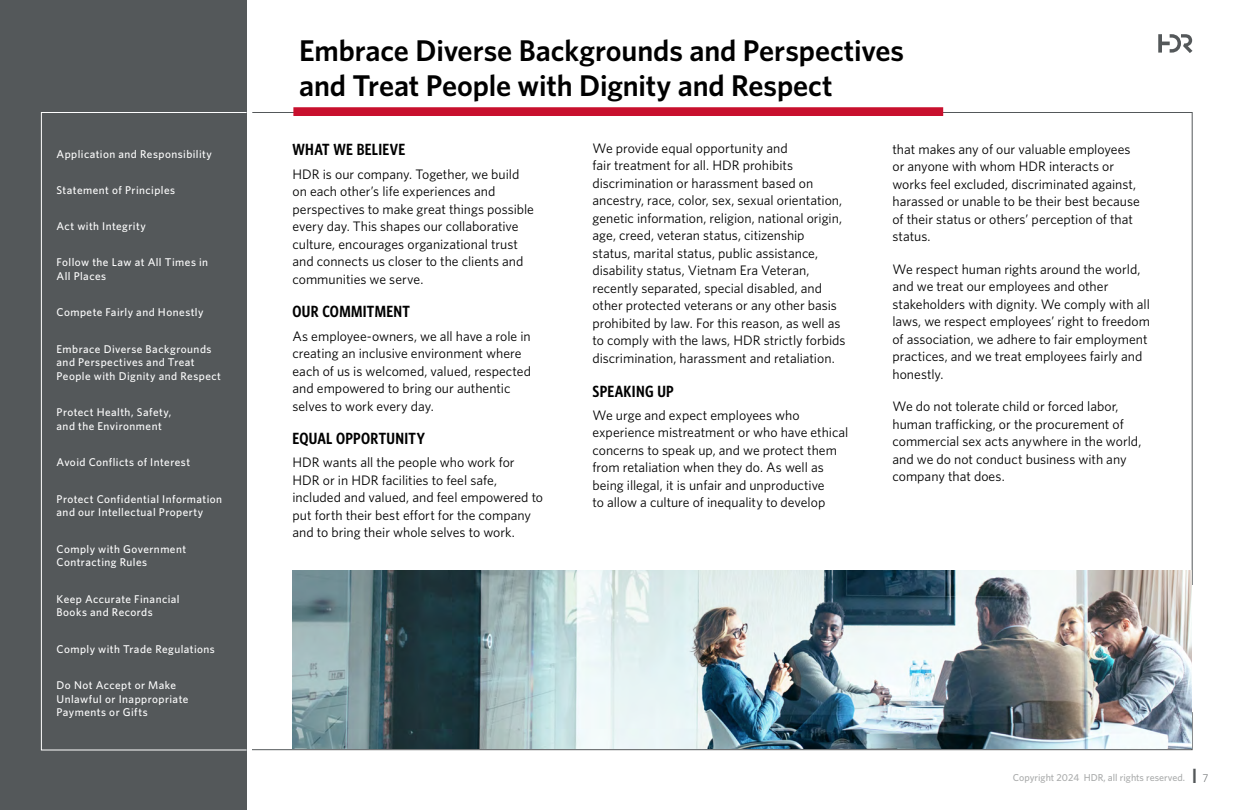
<style>
.page{position:relative;width:1260px;height:810px;background:#fff}
.page>*{position:absolute;margin:0;border:0;box-sizing:border-box;transform-origin:0 0}
.t1{font:600 30px/35px "Whitney";letter-spacing:-.005em;color:#000}
.t2{font:600 16.25px "Whitney Condensed";letter-spacing:.02em;color:#000}
.t3{font:13.75px/17.5px "Whitney";color:#000}
.t4{font:500 11.25px/13.8px "Whitney";letter-spacing:.04em;color:#fff}
.t5{font:500 10px "Whitney";color:#aaacac}
.s1{font-weight:700;font-size:20.62px;color:#54585a}
.s2{font-weight:300;font-size:11.25px;color:#54585a}
</style>
<div class="page">
<svg style="left:252px;top:712px;width:941px;height:38px"></svg>
<svg style="left:1158px;top:34px;width:35px;height:19px"></svg>
<div style="left:0;top:0;width:247px;height:810px;background:#54585a"></div>
<div style="left:41px;top:112px;width:206px;height:638px;border:1px solid #fff"></div>
<div style="left:293px;top:107px;width:650px;height:9px;background:#c8102e"></div>
<img style="left:292px;top:570px;width:899px;height:179px">
<p class="t4" style="left:57px;top:147px;width:157px">Application and Responsibility</p>
<p class="t4" style="left:57px;top:183px;width:120px">Statement of Principles</p>
<p class="t4" style="left:57px;top:219px;width:91px">Act with Integrity</p>
<p class="t4" style="left:57px;top:255px;width:153px">Follow the Law at All Times in<br>All Places</p>
<p class="t4" style="left:57px;top:305px;width:148px">Compete Fairly and Honestly</p>
<p class="t4" style="left:57px;top:342px;width:166px">Embrace Diverse Backgrounds and Perspectives and Treat<br>People with Dignity and Respect</p>
<p class="t4" style="left:57px;top:405px;width:116px">Protect Health, Safety, and the Environment</p>
<p class="t4" style="left:57px;top:455px;width:135px">Avoid Conflicts of Interest</p>
<p class="t4" style="left:57px;top:492px;width:167px">Protect Confidential Information and our Intellectual Property</p>
<p class="t4" style="left:57px;top:542px;width:131px">Comply with Government<br>Contracting Rules</p>
<p class="t4" style="left:57px;top:592px;width:125px">Keep Accurate Financial<br>Books and Records</p>
<p class="t4" style="left:57px;top:642px;width:160px">Comply with Trade Regulations</p>
<p class="t4" style="left:57px;top:678px;width:133px">Do Not Accept or Make<br>Unlawful or Inappropriate<br>Payments or Gifts</p>
<h1 class="t1" style="left:299px;top:32px;width:606px">Embrace Diverse Backgrounds and Perspectives and Treat People with Dignity and Respect</h1>
<p class="t2" style="left:292px;top:140px;width:114px">WHAT WE BELIEVE</p>
<p class="t3" style="left:292px;top:165px;width:243px">HDR is our company. Together, we build on each other’s life experiences and perspectives to make great things possible every day. This shapes our collaborative culture, encourages organizational trust and connects us closer to the clients and communities we serve.</p>
<p class="t2" style="left:292px;top:302px;width:119px">OUR COMMITMENT</p>
<p class="t3" style="left:292px;top:327px;width:240px">As employee-owners, we all have a role in creating an inclusive environment where each of us is welcomed, valued, respected and empowered to bring our authentic selves to work every day.</p>
<p class="t2" style="left:292px;top:428px;width:134px">EQUAL OPPORTUNITY</p>
<p class="t3" style="left:292px;top:454px;width:252px">HDR wants all the people who work for HDR or in HDR facilities to feel safe, included and valued, and feel empowered to put forth their best effort for the company and to bring their whole selves to work.</p>
<p class="t3" style="left:592px;top:139px;width:255px">We provide equal opportunity and<br>fair treatment for all. HDR prohibits discrimination or harassment based on ancestry, race, color, sex, sexual orientation, genetic information, religion, national origin, age, creed, veteran status, citizenship status, marital status, public assistance, disability status, Vietnam Era Veteran, recently separated, special disabled, and other protected veterans or any other basis prohibited by law. For this reason, as well as to comply with the laws, HDR strictly forbids discrimination, harassment and retaliation.</p>
<p class="t2" style="left:592px;top:381px;width:83px">SPEAKING UP</p>
<p class="t3" style="left:592px;top:406px;width:257px">We urge and expect employees who experience mistreatment or who have ethical concerns to speak up, and we protect them from retaliation when they do. As well as being illegal, it is unfair and unproductive<br>to allow a culture of inequality to develop</p>
<p class="t3" style="left:892px;top:140px;width:249px">that makes any of our valuable employees or anyone with whom HDR interacts or works feel excluded, discriminated against, harassed or unable to be their best because of their status or others’ perception of that status.</p>
<p class="t3" style="left:892px;top:260px;width:259px">We respect human rights around the world, and we treat our employees and other stakeholders with dignity. We comply with all laws, we respect employees’ right to freedom of association, we adhere to fair employment practices, and we treat employees fairly and honestly.</p>
<p class="t3" style="left:892px;top:397px;width:250px">We do not tolerate child or forced labor, human trafficking, or the procurement of commercial sex acts anywhere in the world, and we do not conduct business with any company that does.</p>
<p class="t5" style="left:1013px;top:771px;width:197px">Copyright 2024 HDR, all rights reserved. <span class="s1">I</span> <span class="s2">7</span></p>
</div>
